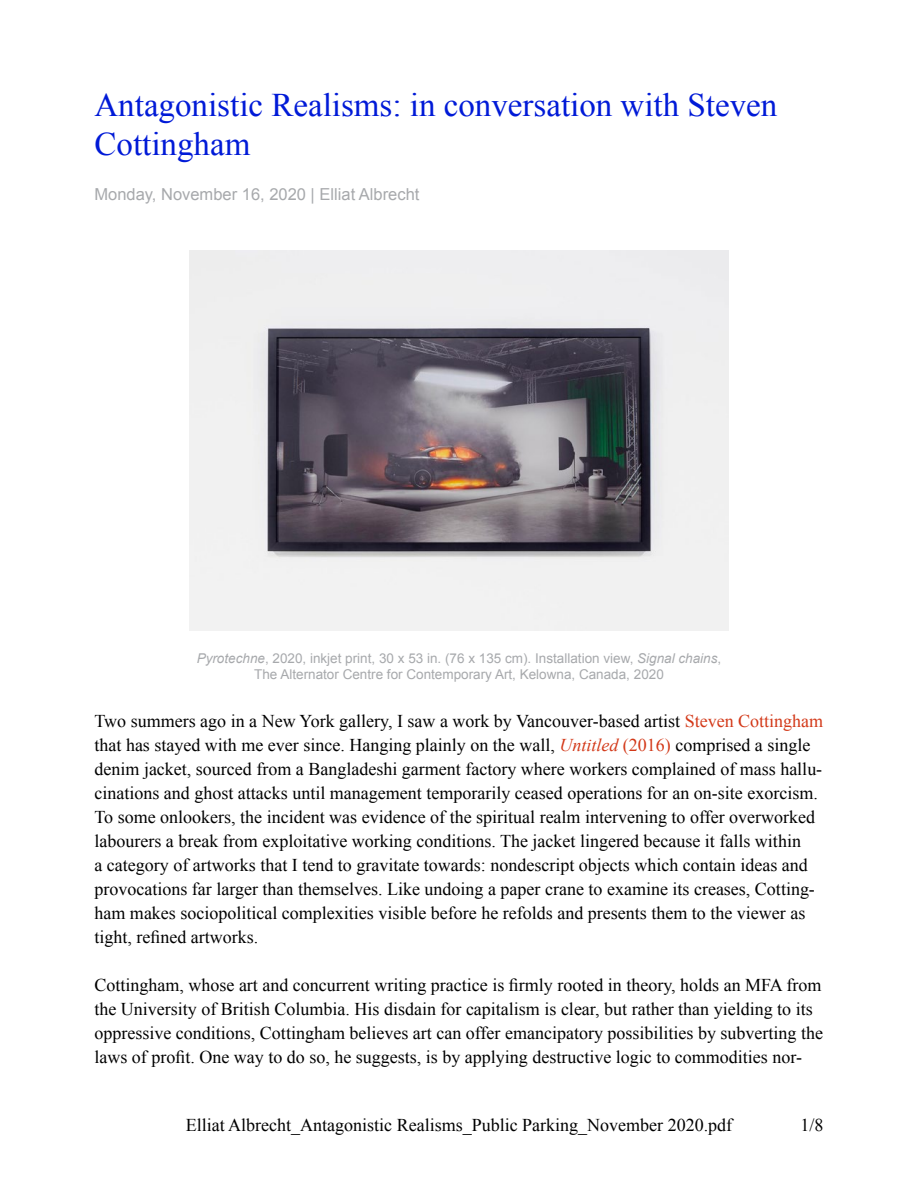
<style>
.page{position:relative;width:918px;height:1188px;background:#fff}
.page>*{position:absolute;margin:0;border:0;box-sizing:border-box;transform-origin:0 0}
.t1{font:33px/39px "Times New Roman";color:#001ad7}
.t2{font:18px/24px "Times New Roman";color:#000}
.t3{font:16.5px "Arial";color:#a7a9ac}
.t4{font:13.5px/16.2px "Arial";color:#a7a9ac;text-align:center}
.s1{font-style:italic}
.s2{color:#d33919}
.s3{font-style:italic;color:#d33919}
</style>
<div class="page">
<img style="left:189px;top:250px;width:540px;height:380px">
<h1 class="t1" style="left:94px;top:85px;width:684px">Antagonistic Realisms: in conversation with Steven<br>Cottingham</h1>
<p class="t3" style="left:94px;top:183px;width:326px">Monday, November 16, 2020 | Elliat Albrecht</p>
<p class="t4" style="left:197px;top:650px;width:526px"><span class="s1">Pyrotechne</span>, 2020, inkjet print, 30 x 53 in. (76 x 135 cm). Installation view, <span class="s1">Signal chains</span>,<br>The Alternator Centre for Contemporary Art, Kelowna, Canada, 2020</p>
<p class="t2" style="left:94px;top:709px;width:730px">Two summers ago in a New York gallery, I saw a work by Vancouver-based artist <span class="s2">Steven Cottingham </span>that has stayed with me ever since. Hanging plainly on the wall, <span class="s3">Untitled</span> <span class="s2">(2016)</span> comprised a single denim jacket, sourced from a Bangladeshi garment factory where workers complained of mass hallu&shy;cinations and ghost attacks until management temporarily ceased operations for an on-site exorcism.<br>To some onlookers, the incident was evidence of the spiritual realm intervening to offer overworked labourers a break from exploitative working conditions. The jacket lingered because it falls within<br>a category of artworks that I tend to gravitate towards: nondescript objects which contain ideas and provocations far larger than themselves. Like undoing a paper crane to examine its creases, Cotting&shy;ham makes sociopolitical complexities visible before he refolds and presents them to the viewer as tight, refined artworks.</p>
<p class="t2" style="left:94px;top:973px;width:730px">Cottingham, whose art and concurrent writing practice is firmly rooted in theory, holds an MFA from the University of British Columbia. His disdain for capitalism is clear, but rather than yielding to its oppressive conditions, Cottingham believes art can offer emancipatory possibilities by subverting the laws of profit. One way to do so, he suggests, is by applying destructive logic to commodities nor-</p>
<p class="t2" style="left:186px;top:1113px;width:548px">Elliat Albrecht_Antagonistic Realisms_Public Parking_November 2020.pdf</p>
<p class="t2" style="left:800px;top:1113px;width:25px">1/8</p>
</div>
